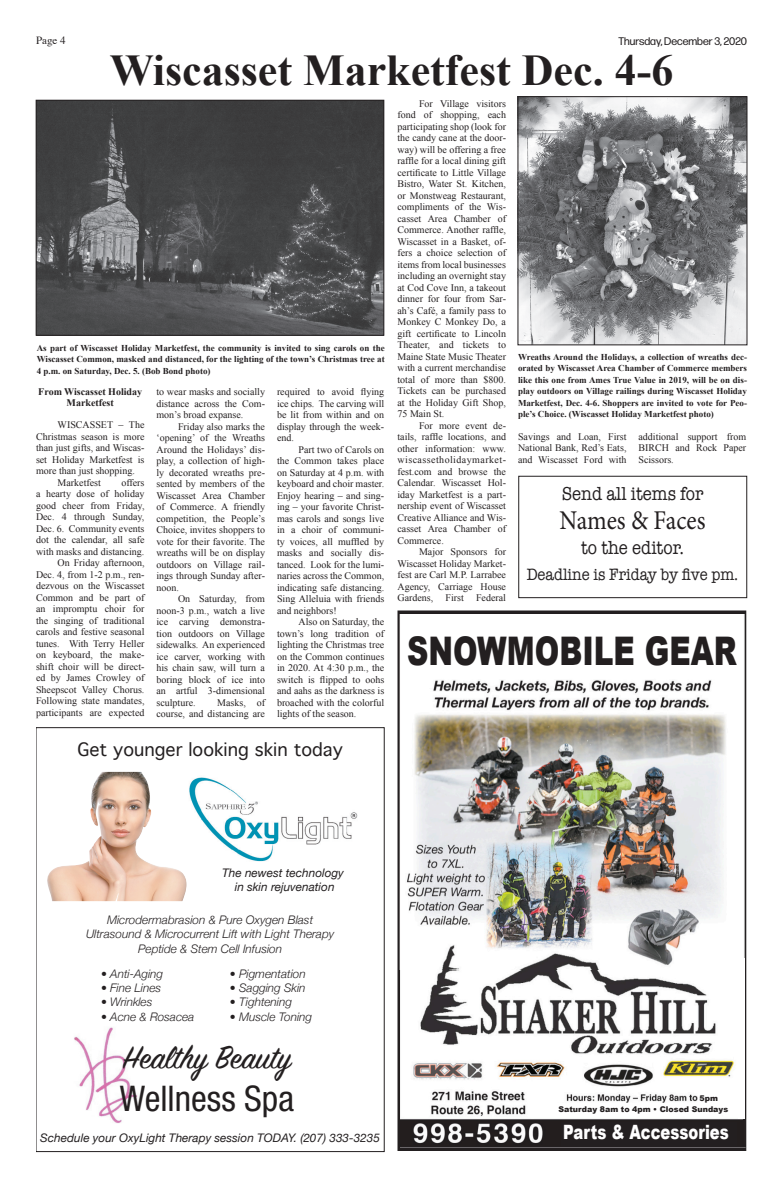
<style>
.page{position:relative;width:783px;height:1188px;background:#fff}
.page>*{position:absolute;margin:0;border:0;box-sizing:border-box;transform-origin:0 0}
.Headline{font:700 44px "Times New Roman";color:#231f20}
.t1{font:900 39.4px "Arial";color:#231f20;scale:.75 1}
.t2{font:35.4px/42.5px "Sign Painter House Script";color:#231f20}
.t3{font:27.1px "Minion Pro";color:#231f20;scale:.88 1}
.t4{font:900 19.7px "Arial";color:#fff;scale:.75 1}
.t5{font:19.2px "American Typewriter";color:#231f20;scale:.88 1}
.t6{font:17.7px "Thonburi";color:#231f20}
.t7{font:17px "American Typewriter";color:#231f20;scale:.88 1}
.t8{font:italic 300 11.8px/14.2px "Helvetica Neue";color:#231f20;text-align:center}
.t9{font:italic 11.8px/14.2px "Helvetica Neue";color:#231f20;text-align:center}
.t10{font:11px "Forma DJR Deck";color:#231f20}
.t11{font:11px "Times";color:#231f20}
.Body_Text_TCT{font:10px/11.5px "Times New Roman";color:#231f20;text-align:justify}
.Byline1{font:700 10px/11px "Times New Roman";color:#231f20;text-align:center}
.t12{font:700 9px/11.5px "Times New Roman";color:#231f20;text-align:justify}
.t13{font:900 7.9px "Arial";color:#231f20}
.s1{font-family:"Helvetica Neue";font-stretch:condensed}
</style>
<div class="page">
<img style="left:400px;top:680px;width:344px;height:467px">
<div style="left:561px;top:1122px;width:176px;height:25px;background:#231f20"></div>
<div style="left:549px;top:1104px;width:189px;height:11px;background:#fff"></div>
<img style="left:74px;top:1027px;width:64px;height:96px">
<img style="left:47px;top:772px;width:140px;height:129px">
<img style="left:183px;top:775px;width:175px;height:89px">
<img style="left:38px;top:102px;width:344px;height:232px">
<div style="left:36px;top:100px;width:348px;height:236px;border:1px solid #231f20"></div>
<img style="left:520px;top:98px;width:225px;height:245px">
<div style="left:518px;top:96px;width:229px;height:249px;border:1px solid #231f20"></div>
<div style="left:518px;top:476px;width:229px;height:122px;border:1px solid #231f20"></div>
<p class="t11" style="left:36px;top:30px;width:31px">Page 4</p>
<p class="t10" style="left:619px;top:34px;width:130px">Thursday, December 3, 2020</p>
<p class="Headline" style="left:110px;top:40px;width:565px">Wiscasset Marketfest Dec. 4-6</p>
<p class="Body_Text_TCT" style="left:398px;top:98px;width:110px;text-indent:22px">For Village visitors fond of shopping, each participating shop (look for the candy cane at the door&shy;way) will be offering a free raffle for a local dining gift certificate to Little Village Bistro, Water St. Kitchen, or Monstweag Restaurant, compliments of the Wis&shy;casset Area Chamber of Commerce. Another raffle, Wiscasset in a Basket, of&shy;fers a choice selection of items from local businesses including an overnight stay at Cod Cove Inn, a takeout dinner for four from Sar&shy;ah’s Café, a family pass to Monkey C Monkey Do, a gift certificate to Lincoln Theater, and tickets to Maine State Music Theater with a current merchandise total of more than $800.<br>Tickets can be purchased at the Holiday Gift Shop, 75 Main St.</p>
<p class="Body_Text_TCT" style="left:398px;top:420px;width:110px;text-indent:22px">For more event de&shy;tails, raffle locations, and other information: www. wiscassetholidaymarket&shy;fest.com and browse the Calendar. Wiscasset Hol&shy;iday Marketfest is a part&shy;nership event of Wiscasset Creative Alliance and Wis&shy;casset Area Chamber of Commerce.</p>
<p class="Body_Text_TCT" style="left:398px;top:546px;width:110px;text-indent:22px">Major Sponsors for Wiscasset Holiday Market&shy;fest are Carl M.P. Larrabee Agency, Carriage House Gardens, First Federal</p>
<p class="t12" style="left:37px;top:342px;width:349px">As part of Wiscasset Holiday Marketfest, the community is invited to sing carols on the Wiscasset Common, masked and distanced, for the lighting of the town’s Christmas tree at 4 p.m. on Saturday, Dec. 5. (Bob Bond photo)</p>
<p class="t12" style="left:518px;top:351px;width:231px">Wreaths Around the Holidays, a collection of wreaths dec&shy;orated by Wiscasset Area Chamber of Commerce members like this one from Ames True Value in 2019, will be on dis&shy;play outdoors on Village railings during Wiscasset Holiday Marketfest, Dec. 4-6. Shoppers are invited to vote for Peo&shy;ple’s Choice. (Wiscasset Holiday Marketfest photo)</p>
<p class="Body_Text_TCT" style="left:277px;top:386px;width:109px">required to avoid flying ice chips. The carving will be lit from within and on display through the week&shy;end.</p>
<p class="Body_Text_TCT" style="left:277px;top:443px;width:109px;text-indent:22px">Part two of Carols on the Common takes place on Saturday at 4 p.m. with keyboard and choir master.<br>Enjoy hearing – and sing&shy;ing – your favorite Christ&shy;mas carols and songs live in a choir of communi&shy;ty voices, all muffled by masks and socially dis&shy;tanced. Look for the lumi&shy;naries across the Common, indicating safe distancing.<br>Sing Alleluia with friends and neighbors!</p>
<p class="Body_Text_TCT" style="left:277px;top:616px;width:109px;text-indent:22px">Also on Saturday, the town’s long tradition of lighting the Christmas tree on the Common continues in 2020. At 4:30 p.m., the switch is flipped to oohs and aahs as the darkness is broached with the colorful lights of the season.</p>
<p class="Byline1" style="left:38px;top:386px;width:105px">From Wiscasset Holiday<br>Marketfest</p>
<p class="Body_Text_TCT" style="left:36px;top:419px;width:110px;text-indent:22px">WISCASSET – The Christmas season is more than just gifts, and Wiscas&shy;set Holiday Marketfest is more than just shopping.</p>
<p class="Body_Text_TCT" style="left:58px;top:477px;width:45px">Marketfest</p>
<p class="Body_Text_TCT" style="left:156px;top:386px;width:110px">to wear masks and socially distance across the Com&shy;mon’s broad expanse.</p>
<p class="Body_Text_TCT" style="left:156px;top:420px;width:110px;text-indent:22px">Friday also marks the ‘opening’ of the Wreaths Around the Holidays’ dis&shy;play, a collection of high&shy;ly decorated wreaths pre&shy;sented by members of the Wiscasset Area Chamber of Commerce. A friendly competition, the People’s Choice, invites shoppers to vote for their favorite. The wreaths will be on display outdoors on Village rail&shy;ings through Sunday after&shy;noon.</p>
<p class="Body_Text_TCT" style="left:156px;top:593px;width:110px;text-indent:22px">On Saturday, from noon-3 p.m., watch a live ice carving demonstra&shy;tion outdoors on Village sidewalks. An experienced ice carver, working with his chain saw, will turn a boring block of ice into an artful 3-dimensional sculpture.</p>
<p class="Body_Text_TCT" style="left:518px;top:430px;width:110px">Savings and Loan, First National Bank, Red’s Eats, and Wiscasset Ford with</p>
<p class="Body_Text_TCT" style="left:638px;top:430px;width:109px">additional support from BIRCH and Rock Paper Scissors.</p>
<p class="t5" style="left:562px;top:479px;width:162px">Send all items for</p>
<p class="t3" style="left:560px;top:502px;width:167px">Names &amp; Faces</p>
<p class="t5" style="left:581px;top:533px;width:119px">to the editor.</p>
<p class="t7" style="left:527px;top:561px;width:242px">Deadline is Friday by five pm.</p>
<p class="Body_Text_TCT" style="left:36px;top:477px;width:110px;text-indent:85px">offers a hearty dose of holiday good cheer from Friday, Dec. 4 through Sunday, Dec. 6. Community events dot the calendar, all safe with masks and distancing.</p>
<p class="Body_Text_TCT" style="left:36px;top:557px;width:110px;text-indent:22px">On Friday afternoon, Dec. 4, from 1-2 p.m., ren&shy;dezvous on the Wiscasset Common and be part of an impromptu choir for the singing of traditional carols and festive seasonal tunes. With Terry Heller on keyboard, the make&shy;shift choir will be direct&shy;ed by James Crowley of Sheepscot Valley Chorus.<br>Following state mandates, participants are expected</p>
<p class="t1" style="left:407px;top:622px;width:441px">SNOWMOBILE GEAR</p>
<p class="Body_Text_TCT" style="left:156px;top:696px;width:110px;text-align:right">Masks, of<br>course, and distancing are</p>
<p class="t6" style="left:77px;top:740px;width:267px">Get younger looking skin today</p>
<p class="t9" style="left:222px;top:866px;width:123px">The newest technology in skin rejuvenation</p>
<p class="t8" style="left:86px;top:912px;width:250px">Microdermabrasion &amp; Pure Oxygen Blast<br>Ultrasound &amp; Microcurrent Lift with Light Therapy<br>Peptide &amp; Stem Cell Infusion</p>
<p class="t8" style="left:101px;top:966px;width:64px">• Anti-Aging</p>
<p class="t8" style="left:101px;top:980px;width:62px">• Fine Lines</p>
<p class="t8" style="left:101px;top:994px;width:53px">• Wrinkles</p>
<p class="t8" style="left:101px;top:1009px;width:95px">• Acne &amp; Rosacea</p>
<p class="t8" style="left:230px;top:966px;width:77px">• Pigmentation</p>
<p class="t8" style="left:230px;top:980px;width:77px">• Sagging Skin</p>
<p class="t8" style="left:230px;top:994px;width:64px">• Tightening</p>
<p class="t8" style="left:230px;top:1009px;width:84px">• Muscle Toning</p>
<p class="t2" style="left:120px;top:1039px;width:176px">Healthy Beauty<br><span class="s1">Wellness Spa</span></p>
<p class="t9" style="left:40px;top:1131px;width:341px">Schedule your OxyLight Therapy session TODAY. (207) 333-3235</p>
<p class="t13" style="left:700px;top:1093px;width:20px">5pm</p>
<p class="t4" style="left:563px;top:1118px;width:222px">Parts &amp; Accessories</p>
<p class="t13" style="left:559px;top:1104px;width:171px">Saturday 8am to 4pm • Closed Sundays</p>
</div>
